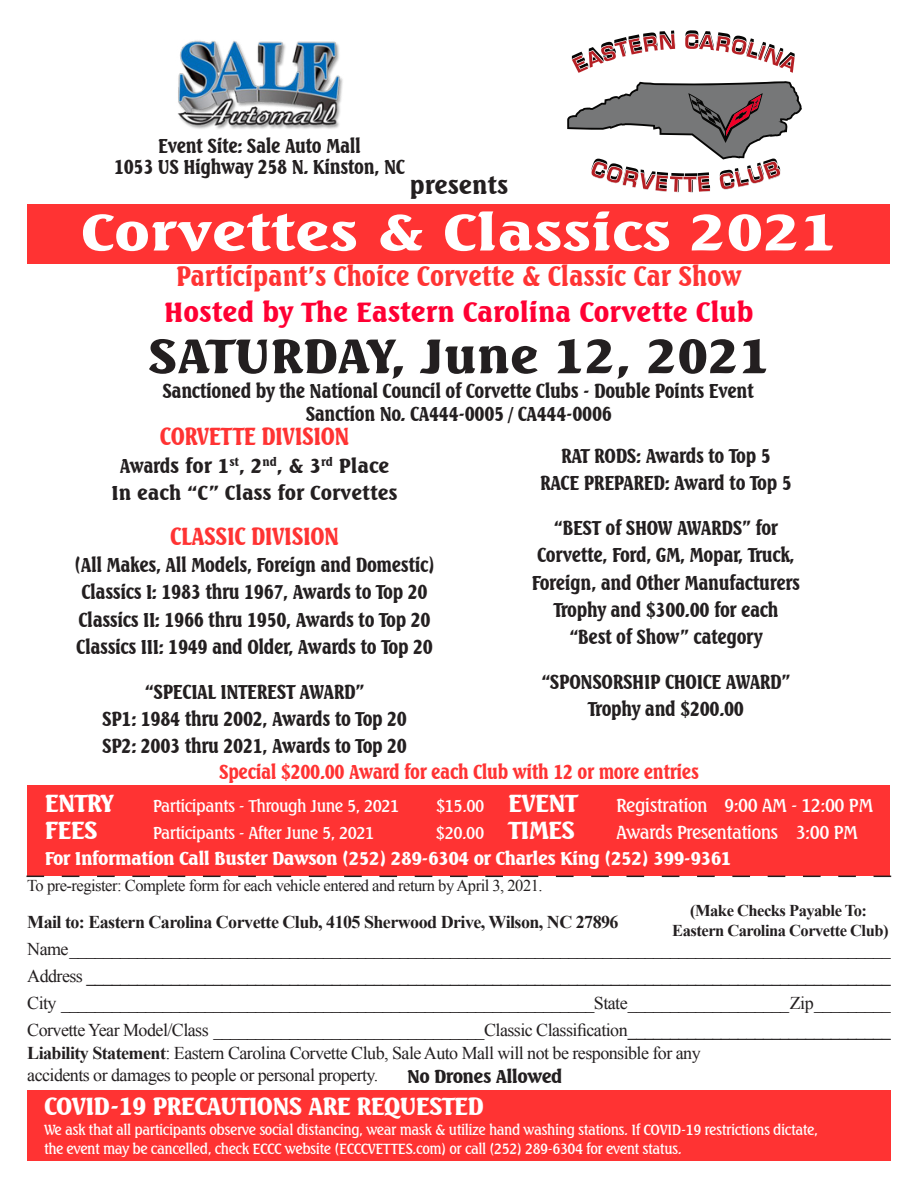
<style>
.page{position:relative;width:918px;height:1188px;background:#fff}
.page>*{position:absolute;margin:0;border:0;box-sizing:border-box;transform-origin:0 0}
.t1{font:800 49.5px "Seagull BT";color:#fff;scale:1.25 1}
.t2{font:800 46.65px "Seagull BT";color:#231f20;scale:1.11 1}
.t3{font:800 27px "Seagull BT";color:#f33;scale:.9 1}
.t4{font:800 27px "Seagull BT";color:#f03}
.t5{font:800 24px "Seagull BT";letter-spacing:-.03em;color:#fff}
.t6{font:800 24px "Seagull BT";letter-spacing:-.02em;color:#f33;scale:.87 1}
.t7{font:800 24px "Seagull BT";color:#231f20}
.t8{font:800 19.5px "Seagull BT";letter-spacing:-.02em;color:#231f20;scale:.87 1}
.t9{font:800 19.5px "Seagull BT";letter-spacing:-.02em;color:#f33;scale:.87 1}
.t10{font:800 19.5px "Seagull BT";color:#231f20;scale:.87 1}
.t11{font:800 19.5px "Seagull BT";color:#231f20}
.t12{font:18px "Times New Roman";letter-spacing:-.03em;color:#231f20}
.t13{font:700 18px "Times New Roman";letter-spacing:-.03em;color:#231f20}
.t14{font:800 18px "Seagull BT";letter-spacing:-.03em;color:#fff}
.t15{font:500 18px "Seagull BT";letter-spacing:-.03em;color:#fff}
.t16{font:800 18px "Seagull BT";letter-spacing:-.03em;color:#231f20}
.t17{font:16.5px "Times New Roman";letter-spacing:-.03em;color:#231f20}
.t18{font:500 16.5px "Seagull BT";letter-spacing:-.03em;color:#fff}
.t19{font:700 16.5px "Times New Roman";letter-spacing:-.03em;color:#231f20}
.t20{font:500 14.25px/19.5px "Seagull BT";letter-spacing:-.03em;color:#fff}
.s1{font-weight:400}
.s2{font-weight:700}
</style>
<div class="page">
<div style="left:28px;top:785px;width:862px;height:91px;background:#f33"></div>
<div style="left:27px;top:204px;width:863px;height:59px;background:#f33"></div>
<svg style="left:26px;top:876px;width:865px;height:1px"></svg>
<svg style="left:571px;top:30px;width:224px;height:43px"></svg>
<svg style="left:567px;top:81px;width:235px;height:112px"></svg>
<div style="left:27px;top:1091px;width:864px;height:70px;background:#f33"></div>
<img style="left:177px;top:40px;width:166px;height:89px">
<p class="t8" style="left:158px;top:134px;width:235px">Event Site: Sale Auto Mall</p>
<p class="t8" style="left:114px;top:155px;width:336px">1053 US Highway 258 N. Kinston, NC</p>
<p class="t7" style="left:410px;top:169px;width:100px">presents</p>
<p class="t1" style="left:81px;top:200px;width:607px">Corvettes &amp; Classics 2021</p>
<p class="t3" style="left:176px;top:259px;width:630px">Participant’s Choice Corvette &amp; Classic Car Show</p>
<p class="t4" style="left:164px;top:295px;width:591px">Hosted by The Eastern Carolina Corvette Club</p>
<p class="t2" style="left:148px;top:326px;width:562px">SATURDAY, June 12, 2021</p>
<p class="t8" style="left:162px;top:378px;width:681px">Sanctioned by the National Council of Corvette Clubs - Double Points Event</p>
<p class="t8" style="left:306px;top:402px;width:354px">Sanction No. CA444-0005 / CA444-0006</p>
<p class="t6" style="left:160px;top:421px;width:219px">CORVETTE DIVISION</p>
<p class="t10" style="left:120px;top:453px;width:311px">Awards for 1<sup>st</sup>, 2<sup>nd</sup>, &amp; 3<sup>rd</sup> Place</p>
<p class="t11" style="left:112px;top:480px;width:287px">In each “C” Class for Corvettes</p>
<p class="t6" style="left:170px;top:520px;width:195px">CLASSIC DIVISION</p>
<p class="t8" style="left:74px;top:552px;width:416px">(All Makes, All Models, Foreign and Domestic)</p>
<p class="t8" style="left:81px;top:579px;width:400px">Classics I: 1983 thru 1967, Awards to Top 20</p>
<p class="t8" style="left:78px;top:607px;width:406px">Classics II: 1966 thru 1950, Awards to Top 20</p>
<p class="t8" style="left:76px;top:634px;width:411px">Classics III: 1949 and Older, Awards to Top 20</p>
<p class="t8" style="left:145px;top:679px;width:254px">“SPECIAL INTEREST AWARD”</p>
<p class="t8" style="left:102px;top:706px;width:352px">SP1: 1984 thru 2002, Awards to Top 20</p>
<p class="t8" style="left:102px;top:733px;width:352px">SP2: 2003 thru 2021, Awards to Top 20</p>
<p class="t8" style="left:561px;top:443px;width:243px">RAT RODS: Awards to Top 5</p>
<p class="t8" style="left:540px;top:470px;width:291px">RACE PREPARED: Award to Top 5</p>
<p class="t8" style="left:554px;top:515px;width:259px">“BEST of SHOW AWARDS” for</p>
<p class="t8" style="left:537px;top:542px;width:298px">Corvette, Ford, GM, Mopar, Truck,</p>
<p class="t8" style="left:532px;top:570px;width:310px">Foreign, and Other Manufacturers</p>
<p class="t8" style="left:553px;top:597px;width:260px">Trophy and $300.00 for each</p>
<p class="t8" style="left:569px;top:624px;width:224px">“Best of Show” category</p>
<p class="t8" style="left:541px;top:669px;width:288px">“SPONSORSHIP CHOICE AWARD”</p>
<p class="t8" style="left:588px;top:696px;width:181px">Trophy and $200.00</p>
<p class="t9" style="left:219px;top:759px;width:553px">Special $200.00 Award for each Club with 12 or more entries</p>
<p class="t5" style="left:45px;top:788px;width:71px">ENTRY</p>
<p class="t18" style="left:153px;top:795px;width:248px">Participants - Through June 5, 2021</p>
<p class="t18" style="left:436px;top:795px;width:50px">$15.00</p>
<p class="t5" style="left:45px;top:815px;width:54px">FEES</p>
<p class="t18" style="left:153px;top:822px;width:223px">Participants - After June 5, 2021</p>
<p class="t18" style="left:436px;top:822px;width:50px">$20.00</p>
<p class="t14" style="left:45px;top:846px;width:688px">For Information Call Buster Dawson (252) 289-6304 or Charles King (252) 399-9361</p>
<p class="t19" style="left:690px;top:899px;width:178px">(Make Checks Payable To:</p>
<p class="t19" style="left:672px;top:919px;width:218px">Eastern Carolina Corvette Club)</p>
<p class="t5" style="left:508px;top:788px;width:71px">EVENT</p>
<p class="t15" style="left:616px;top:794px;width:259px">Registration 9:00 AM - 12:00 PM</p>
<p class="t5" style="left:508px;top:815px;width:68px">TIMES</p>
<p class="t15" style="left:616px;top:821px;width:243px">Awards Presentations 3:00 PM</p>
<p class="t17" style="left:27px;top:875px;width:517px">To pre-register: Complete form for each vehicle entered and return by April 3, 2021.</p>
<p class="t13" style="left:27px;top:910px;width:593px">Mail to: Eastern Carolina Corvette Club, 4105 Sherwood Drive, Wilson, NC 27896</p>
<p class="t12" style="left:27px;top:937px;width:865px">Name_________________________________________________________________________________________________</p>
<p class="t13" style="left:27px;top:964px;width:865px"><span class="s1">Address</span> _______________________________________________________________________________________________</p>
<p class="t12" style="left:27px;top:991px;width:865px">City _______________________________________________________________State___________________Zip_________</p>
<p class="t12" style="left:27px;top:1018px;width:865px">Corvette Year Model/Class ________________________________Classic Classification<span class="s2">_______________________________</span></p>
<p class="t12" style="left:27px;top:1040px;width:675px"><span class="s2">Liability Statement</span>: Eastern Carolina Corvette Club, Sale Auto Mall will not be responsible for any</p>
<p class="t12" style="left:27px;top:1063px;width:353px">accidents or damages to people or personal property.</p>
<p class="t16" style="left:407px;top:1065px;width:157px">No Drones Allowed</p>
<p class="t5" style="left:44px;top:1091px;width:442px">COVID-19 PRECAUTIONS ARE REQUESTED</p>
<p class="t20" style="left:44px;top:1119px;width:775px">We ask that all participants observe social distancing, wear mask &amp; utilize hand washing stations. If COVID-19 restrictions dictate, the event may be cancelled, check ECCC website (ECCCVETTES.com) or call (252) 289-6304 for event status.</p>
</div>
